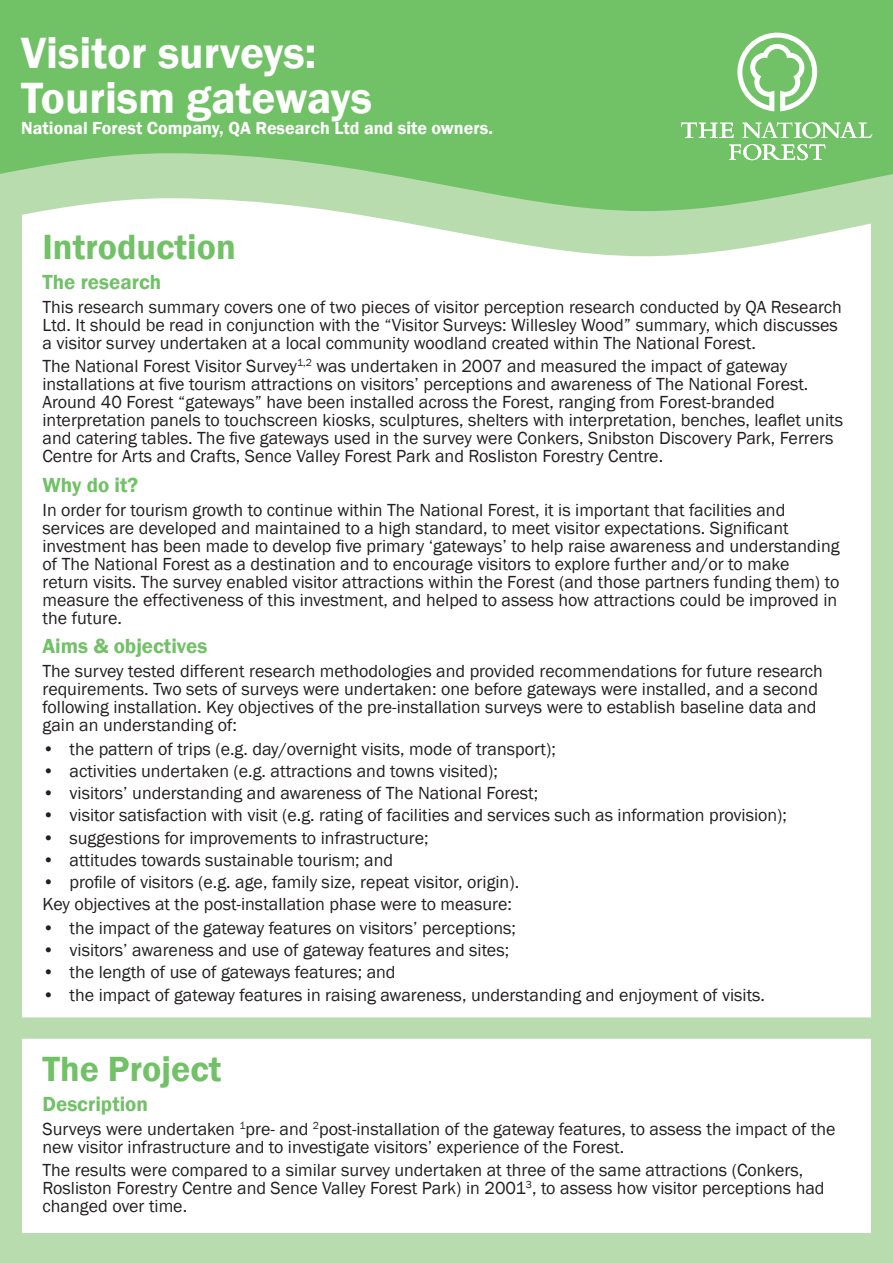
<style>
.page{position:relative;width:893px;height:1263px;background:#fff}
.page>*{position:absolute;margin:0;border:0;box-sizing:border-box;transform-origin:0 0}
.t1{font:600 45px/45px "Franklin Gothic";color:#fff}
.Heading_-_Plain{font:600 36px "Franklin Gothic";color:#71c167}
.Heading_-_Divider{font:600 36px "Franklin Gothic";color:#71c167}
.Sub-Headings{font:600 21px "Franklin Gothic";color:#71c167}
.t2{font:18px/18px "Franklin Gothic";color:#231f20}
.Partners_text{font:600 18px "Franklin Gothic";color:#fff}
</style>
<div class="page">
<div style="left:0;top:192px;width:21px;height:1071px;background:#b8dcae"></div>
<div style="left:872px;top:191px;width:21px;height:1072px;background:#b8dcae"></div>
<div style="left:0;top:1233px;width:893px;height:30px;background:#b8dcae"></div>
<svg style="left:21px;top:211px;width:851px;height:45px"></svg>
<svg style="left:0;top:0;width:893px;height:211px;background:#7cc572"></svg>
<div style="left:17px;top:1017px;width:859px;height:22px;background:#b8dcae"></div>
<svg style="left:737px;top:33px;width:80px;height:78px"></svg>
<svg style="left:681px;top:122px;width:53px;height:16px"></svg>
<svg style="left:742px;top:122px;width:130px;height:16px"></svg>
<svg style="left:729px;top:144px;width:96px;height:16px"></svg>
<p class="t1" style="left:21px;top:31px;width:352px">Visitor surveys:<br>Tourism gateways</p>
<p class="Partners_text" style="left:21px;top:117px;width:473px">National Forest Company, QA Research Ltd and site owners.</p>
<p class="Heading_-_Plain" style="left:43px;top:225px;width:195px">Introduction</p>
<p class="Sub-Headings" style="left:43px;top:269px;width:120px">The research</p>
<p class="t2" style="left:43px;top:298px;width:801px">This research summary covers one of two pieces of visitor perception research conducted by QA Research<br>Ltd. It should be read in conjunction with the “Visitor Surveys: Willesley Wood” summary, which discusses a visitor survey undertaken at a local community woodland created within The National Forest.</p>
<p class="t2" style="left:43px;top:357px;width:802px">The National Forest Visitor Survey<sup>1,2</sup> was undertaken in 2007 and measured the impact of gateway installations at five tourism attractions on visitors’ perceptions and awareness of The National Forest.<br>Around 40 Forest “gateways” have been installed across the Forest, ranging from Forest-branded interpretation panels to touchscreen kiosks, sculptures, shelters with interpretation, benches, leaflet units and catering tables. The five gateways used in the survey were Conkers, Snibston Discovery Park, Ferrers Centre for Arts and Crafts, Sence Valley Forest Park and Rosliston Forestry Centre.</p>
<p class="Sub-Headings" style="left:43px;top:472px;width:97px">Why do it?</p>
<p class="t2" style="left:43px;top:501px;width:799px">In order for tourism growth to continue within The National Forest, it is important that facilities and services are developed and maintained to a high standard, to meet visitor expectations. Significant investment has been made to develop five primary ‘gateways’ to help raise awareness and understanding of The National Forest as a destination and to encourage visitors to explore further and/or to make return visits. The survey enabled visitor attractions within the Forest (and those partners funding them) to measure the effectiveness of this investment, and helped to assess how attractions could be improved in the future.</p>
<p class="Sub-Headings" style="left:43px;top:633px;width:166px">Aims &amp; objectives</p>
<p class="t2" style="left:43px;top:662px;width:782px">The survey tested different research methodologies and provided recommendations for future research requirements. Two sets of surveys were undertaken: one before gateways were installed, and a second following installation. Key objectives of the pre-installation surveys were to establish baseline data and gain an understanding of:</p>
<p class="t2" style="left:43px;top:740px;width:515px">• the pattern of trips (e.g. day/overnight visits, mode of transport);</p>
<p class="t2" style="left:43px;top:762px;width:457px">• activities undertaken (e.g. attractions and towns visited);</p>
<p class="t2" style="left:43px;top:784px;width:497px">• visitors’ understanding and awareness of The National Forest;</p>
<p class="t2" style="left:43px;top:807px;width:746px">• visitor satisfaction with visit (e.g. rating of facilities and services such as information provision);</p>
<p class="t2" style="left:43px;top:829px;width:388px">• suggestions for improvements to infrastructure;</p>
<p class="t2" style="left:43px;top:851px;width:352px">• attitudes towards sustainable tourism; and</p>
<p class="t2" style="left:43px;top:873px;width:478px">• profile of visitors (e.g. age, family size, repeat visitor, origin).</p>
<p class="t2" style="left:43px;top:896px;width:471px">Key objectives at the post-installation phase were to measure:</p>
<p class="t2" style="left:43px;top:919px;width:475px">• the impact of the gateway features on visitors’ perceptions;</p>
<p class="t2" style="left:43px;top:941px;width:468px">• visitors’ awareness and use of gateway features and sites;</p>
<p class="t2" style="left:43px;top:964px;width:355px">• the length of use of gateways features; and</p>
<p class="t2" style="left:43px;top:986px;width:724px">• the impact of gateway features in raising awareness, understanding and enjoyment of visits.</p>
<p class="Heading_-_Divider" style="left:43px;top:1047px;width:180px">The Project</p>
<p class="Sub-Headings" style="left:43px;top:1091px;width:107px">Description</p>
<p class="t2" style="left:43px;top:1120px;width:795px">Surveys were undertaken <sup>1</sup>pre- and <sup>2</sup>post-installation of the gateway features, to assess the impact of the new visitor infrastructure and to investigate visitors’ experience of the Forest.</p>
<p class="t2" style="left:43px;top:1161px;width:784px">The results were compared to a similar survey undertaken at three of the same attractions (Conkers,<br>Rosliston Forestry Centre and Sence Valley Forest Park) in 2001<sup>3</sup>, to assess how visitor perceptions had changed over time.</p>
</div>
